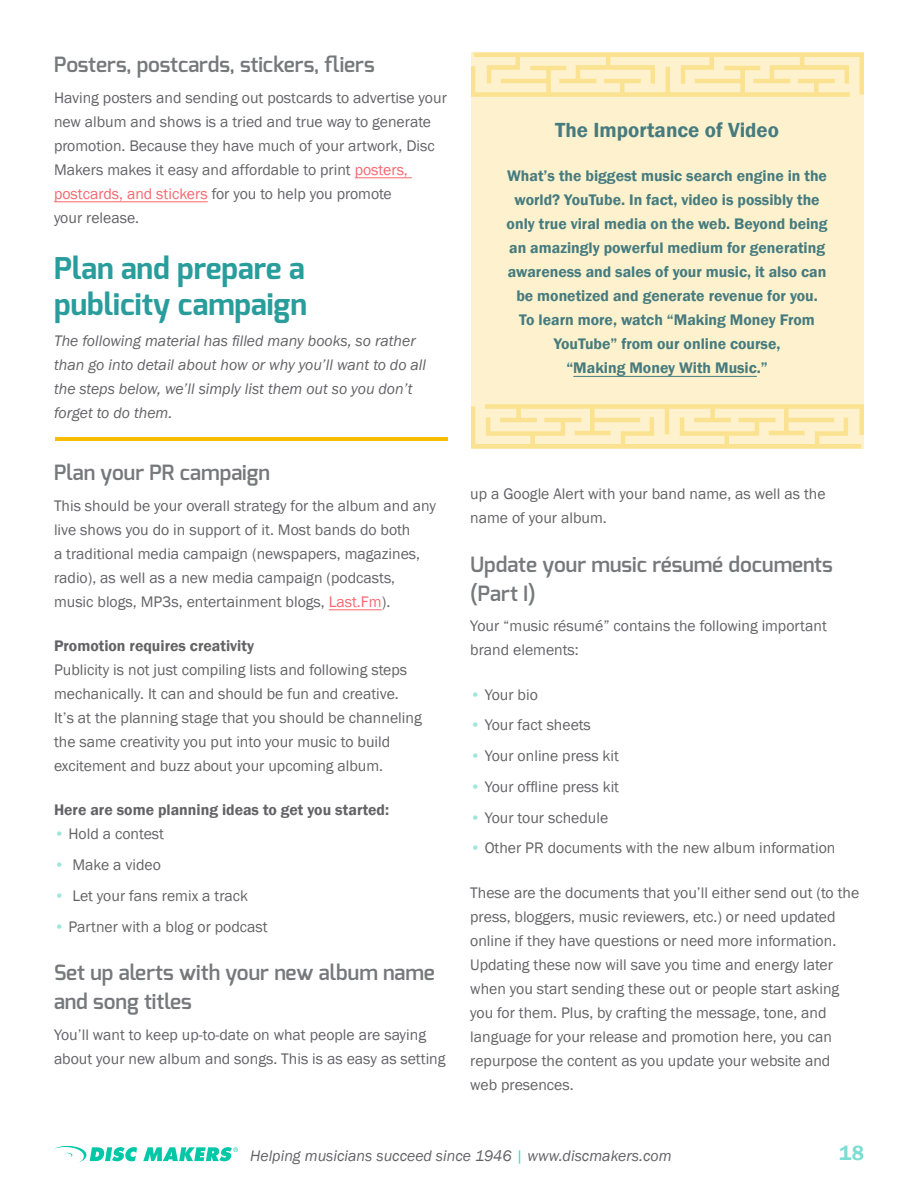
<style>
.page{position:relative;width:918px;height:1188px;background:#fff}
.page>*{position:absolute;margin:0;border:0;box-sizing:border-box;transform-origin:0 0}
.HeadingGR{font:700 30px/36px "Exo";color:#289d9c}
.Subheading{font:600 21px/28.5px "Exo";color:#76787b}
.callout_heading{font:600 21px "Franklin Gothic";color:#467b7f}
.t1{font:600 21px "Franklin Gothic";color:#7cddd2}
.body{font:15.75px/24px "Franklin Gothic";color:#636366}
.Callout{font:600 15.75px/24px "Franklin Gothic";color:#467b7f;text-align:center}
.Section_Blurb{font:italic 15.75px/24px "Franklin Gothic";color:#636366}
.bullet_list{font:15.75px "Franklin Gothic";color:#636366}
.bullet_list-last_lin{font:15.75px "Franklin Gothic";color:#636366}
.body-2{font:600 15.75px "Franklin Gothic";color:#636366}
.s1{color:#f86670}
.s2{font-weight:600}
.s3{color:#9de6dd}
.s4{color:#41d6bd}
</style>
<div class="page">
<svg style="left:54px;top:1146px;width:184px;height:17px"></svg>
<hr style="left:355px;top:177px;width:57px;height:1px;background:#f86670">
<hr style="left:54px;top:201px;width:154px;height:1px;background:#f86670">
<hr style="left:329px;top:609px;width:53px;height:1px;background:#f86670">
<hr style="left:56px;top:437px;width:392px;height:4px;background:#f8bd01">
<div style="left:471px;top:52px;width:392px;height:397px;background:#fdf2cd"></div>
<svg style="left:470px;top:403px;width:394px;height:46px"></svg>
<svg style="left:470px;top:52px;width:394px;height:46px"></svg>
<hr style="left:573px;top:376px;width:184px;height:1px;background:#467b7f">
<p class="Subheading" style="left:54px;top:50px;width:322px">Posters, postcards, stickers, fliers</p>
<p class="body" style="left:54px;top:86px;width:394px">Having posters and sending out postcards to advertise your new album and shows is a tried and true way to generate promotion. Because they have much of your artwork, Disc Makers makes it easy and affordable to print <span class="s1">posters, postcards, and stickers</span> for you to help you promote<br>your release.</p>
<p class="HeadingGR" style="left:54px;top:250px;width:254px">Plan and prepare a publicity campaign</p>
<p class="Section_Blurb" style="left:54px;top:329px;width:374px">The following material has filled many books, so rather than go into detail about how or why you’ll want to do all the steps below, we’ll simply list them out so you don’t forget to do them.</p>
<p class="Subheading" style="left:54px;top:458px;width:218px">Plan your PR campaign</p>
<p class="body" style="left:54px;top:494px;width:383px">This should be your overall strategy for the album and any live shows you do in support of it. Most bands do both<br>a traditional media campaign (newspapers, magazines, radio), as well as a new media campaign (podcasts, music blogs, MP3s, entertainment blogs, <span class="s1">Last.Fm</span>).</p>
<p class="body" style="left:54px;top:634px;width:369px"><span class="s2">Promotion requires creativity<br></span>Publicity is not just compiling lists and following steps mechanically. It can and should be fun and creative.<br>It’s at the planning stage that you should be channeling the same creativity you put into your music to build excitement and buzz about your upcoming album.</p>
<p class="body-2" style="left:54px;top:800px;width:337px">Here are some planning ideas to get you started:</p>
<p class="bullet_list" style="left:54px;top:824px;width:112px"><span class="s3">•</span> Hold a contest</p>
<p class="bullet_list" style="left:54px;top:855px;width:108px"><span class="s3">•</span> Make a video</p>
<p class="bullet_list" style="left:54px;top:886px;width:196px"><span class="s3">•</span> Let your fans remix a track</p>
<p class="bullet_list-last_lin" style="left:54px;top:917px;width:215px"><span class="s3">•</span> Partner with a blog or podcast</p>
<p class="Subheading" style="left:54px;top:958px;width:382px">Set up alerts with your new album name and song titles</p>
<p class="body" style="left:54px;top:1023px;width:393px">You’ll want to keep up-to-date on what people are saying about your new album and songs. This is as easy as setting</p>
<p class="callout_heading" style="left:555px;top:117px;width:225px">The Importance of Video</p>
<p class="Callout" style="left:507px;top:164px;width:323px">What’s the biggest music search engine in the world? YouTube. In fact, video is possibly the only true viral media on the web. Beyond being an amazingly powerful medium for generating awareness and sales of your music, it also can be monetized and generate revenue for you.<br>To learn more, watch “Making Money From YouTube” from our online course,<br>“Making Money With Music.”</p>
<p class="body" style="left:470px;top:482px;width:357px">up a Google Alert with your band name, as well as the name of your album.</p>
<p class="Subheading" style="left:470px;top:550px;width:364px">Update your music résumé documents (Part I)</p>
<p class="body" style="left:470px;top:614px;width:358px">Your “music résumé” contains the following important brand elements:</p>
<p class="bullet_list" style="left:470px;top:685px;width:69px"><span class="s3">•</span> Your bio</p>
<p class="bullet_list" style="left:470px;top:715px;width:122px"><span class="s3">•</span> Your fact sheets</p>
<p class="bullet_list" style="left:470px;top:746px;width:150px"><span class="s3">•</span> Your online press kit</p>
<p class="bullet_list" style="left:470px;top:777px;width:150px"><span class="s3">•</span> Your offline press kit</p>
<p class="bullet_list" style="left:470px;top:808px;width:140px"><span class="s3">•</span> Your tour schedule</p>
<p class="bullet_list-last_lin" style="left:470px;top:838px;width:367px"><span class="s3">•</span> Other PR documents with the new album information</p>
<p class="body" style="left:470px;top:881px;width:391px">These are the documents that you’ll either send out (to the press, bloggers, music reviewers, etc.) or need updated online if they have questions or need more information.<br>Updating these now will save you time and energy later when you start sending these out or people start asking you for them. Plus, by crafting the message, tone, and language for your release and promotion here, you can repurpose the content as you update your website and web presences.</p>
<p class="Section_Blurb" style="left:250px;top:1144px;width:423px">Helping musicians succeed since 1946 <span class="s4">|</span> www.discmakers.com</p>
<h2 class="t1" style="left:839px;top:1140px;width:26px">18</h2>
</div>
